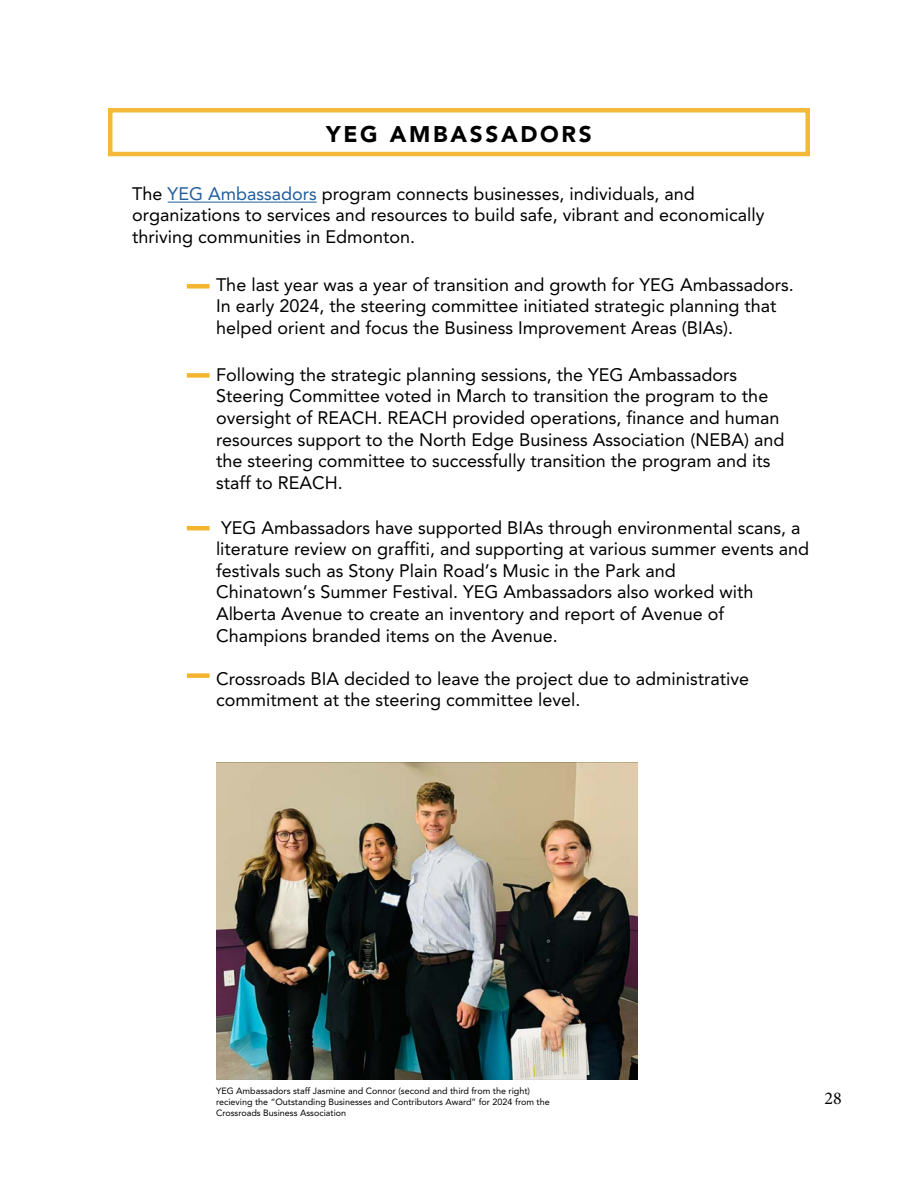
<style>
.page{position:relative;width:918px;height:1188px;background:#fff}
.page>*{position:absolute;margin:0;border:0;box-sizing:border-box;transform-origin:0 0}
.t1{font:900 22.5px "Avenir";letter-spacing:.12em;color:#000}
.t2{font:18px/21.6px "Avenir";color:#000}
.t3{font:18px "Minion Pro";color:#000}
.t4{font:9px/10.8px "Avenir";color:#000}
.s1{color:#215e9e}
</style>
<div class="page">
<hr style="left:168px;top:202px;width:149px;height:1px;background:#215e9e">
<div style="left:187px;top:284px;width:23px;height:5px;background:#f3b52e"></div>
<div style="left:187px;top:373px;width:23px;height:5px;background:#f3b52e"></div>
<hr style="left:187px;top:526px;width:23px;height:4px;background:#f3b52e">
<div style="left:187px;top:673px;width:23px;height:5px;background:#f3b52e"></div>
<div style="left:108px;top:108px;width:702px;height:48px;border:4px solid #f4b938"></div>
<img style="left:216px;top:762px;width:422px;height:318px">
<p class="t1" style="left:326px;top:117px;width:267px">YEG AMBASSADORS</p>
<p class="t2" style="left:132px;top:183px;width:634px">The <span class="s1">YEG Ambassadors</span> program connects businesses, individuals, and organizations to services and resources to build safe, vibrant and economically thriving communities in Edmonton.</p>
<p class="t2" style="left:216px;top:274px;width:579px">The last year was a year of transition and growth for YEG Ambassadors.<br>In early 2024, the steering committee initiated strategic planning that helped orient and focus the Business Improvement Areas (BIAs).</p>
<p class="t2" style="left:216px;top:364px;width:570px">Following the strategic planning sessions, the YEG Ambassadors Steering Committee voted in March to transition the program to the oversight of REACH. REACH provided operations, finance and human resources support to the North Edge Business Association (NEBA) and the steering committee to successfully transition the program and its staff to REACH.</p>
<p class="t2" style="left:216px;top:517px;width:595px">YEG Ambassadors have supported BIAs through environmental scans, a literature review on graffiti, and supporting at various summer events and festivals such as Stony Plain Road’s Music in the Park and<br>Chinatown’s Summer Festival. YEG Ambassadors also worked with Alberta Avenue to create an inventory and report of Avenue of Champions branded items on the Avenue.</p>
<p class="t2" style="left:216px;top:668px;width:535px">Crossroads BIA decided to leave the project due to administrative commitment at the steering committee level.</p>
<p class="t4" style="left:216px;top:1086px;width:335px">YEG Ambassadors staff Jasmine and Connor (second and third from the right) recieving the “Outstanding Businesses and Contributors Award” for 2024 from the<br>Crossroads Business Association</p>
<p class="t3" style="left:825px;top:1086px;width:19px">28</p>
</div>
